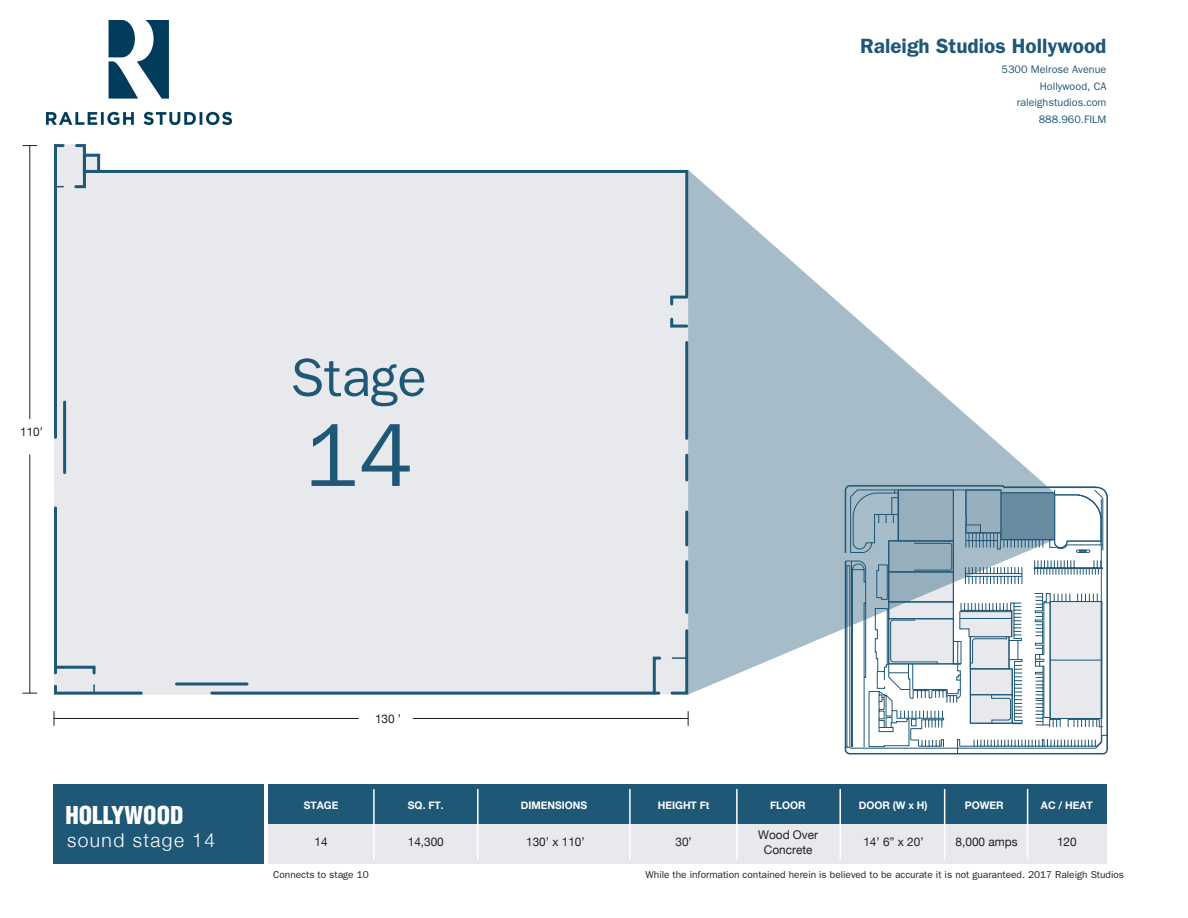
<style>
.page{position:relative;width:1188px;height:918px;background:#fff}
.page>*{position:absolute;margin:0;border:0;box-sizing:border-box;transform-origin:0 0}
.t1{font:90px "Franklin Gothic";color:#1f5776}
.t2{font:54px "Franklin Gothic";color:#1f5776}
.t3{font:900 condensed 24px "Helvetica";color:#fff}
.t4{font:600 20.7px "Franklin Gothic";color:#1f5776}
.t5{font:300 19.2px "Helvetica Neue";letter-spacing:.075em;color:#fff}
.t6{font:12px/15px "Helvetica Neue";color:#231f20;text-align:center}
.t7{font:10.8px/16.5px "Franklin Gothic";color:#1f5776;text-align:right}
.t8{font:700 10.5px "Helvetica Neue";color:#fff}
.t9{font:10.05px "Franklin Gothic";color:#231f20}
</style>
<div class="page">
<div style="left:269px;top:785px;width:838px;height:79px;background:#e7e9ed"></div>
<div style="left:269px;top:785px;width:838px;height:39px;background:#1f5777"></div>
<div style="left:53px;top:785px;width:211px;height:79px;background:#1f5777"></div>
<hr style="left:629px;top:789px;width:2px;height:71px;background:#fff">
<hr style="left:373px;top:789px;width:2px;height:71px;background:#fff">
<hr style="left:1027px;top:789px;width:1px;height:71px;background:#fff">
<hr style="left:839px;top:789px;width:2px;height:71px;background:#fff">
<hr style="left:944px;top:789px;width:1px;height:71px;background:#fff">
<hr style="left:736px;top:789px;width:2px;height:71px;background:#fff">
<hr style="left:477px;top:789px;width:2px;height:71px;background:#fff">
<svg style="left:844px;top:486px;width:264px;height:268px"></svg>
<svg style="left:869px;top:593px;width:192px;height:154px"></svg>
<svg style="left:690px;top:171px;width:365px;height:523px;fill:#a6bcc8"></svg>
<div style="left:54px;top:483px;width:636px;height:212px;background:#e7e9ed"></div>
<svg style="left:651px;top:655px;width:12px;height:40px"></svg>
<svg style="left:669px;top:628px;width:21px;height:67px"></svg>
<svg style="left:54px;top:664px;width:43px;height:12px"></svg>
<svg style="left:93px;top:685px;width:2px;height:8px"></svg>
<svg style="left:54px;top:144px;width:636px;height:339px;background:#e6e8ec"></svg>
<svg style="left:73px;top:168px;width:14px;height:22px"></svg>
<div style="left:83px;top:154px;width:17px;height:19px;border:3px solid #1f5777"></div>
<svg style="left:669px;top:294px;width:21px;height:35px"></svg>
<div style="left:1001px;top:493px;width:54px;height:47px;background:#678ca0"></div>
<hr style="left:54px;top:718px;width:305px;height:1px;background:#231f20">
<svg style="left:54px;top:711px;width:1px;height:15px"></svg>
<hr style="left:413px;top:718px;width:275px;height:1px;background:#231f20">
<svg style="left:688px;top:711px;width:1px;height:15px"></svg>
<hr style="left:29px;top:146px;width:1px;height:273px;background:#231f20">
<svg style="left:23px;top:145px;width:14px;height:1px"></svg>
<hr style="left:29px;top:455px;width:1px;height:238px;background:#231f20">
<svg style="left:23px;top:693px;width:14px;height:1px"></svg>
<img style="left:46px;top:21px;width:185px;height:103px">
<p class="t4" style="left:860px;top:34px;width:248px">Raleigh Studios Hollywood</p>
<p class="t7" style="left:1002px;top:61px;width:106px">5300 Melrose Avenue<br>Hollywood, CA raleighstudios.com<br>888.960.FILM</p>
<p class="t6" style="left:20px;top:424px;width:24px">110’</p>
<p class="t2" style="left:291px;top:347px;width:138px">Stage</p>
<p class="t1" style="left:305px;top:404px;width:109px">14</p>
<p class="t3" style="left:66px;top:801px;width:119px">HOLLYWOOD</p>
<p class="t5" style="left:67px;top:828px;width:150px">sound stage 14</p>
<p class="t6" style="left:375px;top:711px;width:28px">130 ’</p>
<p class="t8" style="left:408px;top:798px;width:37px">SQ. FT.</p>
<p class="t6" style="left:408px;top:834px;width:38px">14,300</p>
<p class="t6" style="left:526px;top:834px;width:60px">130’ x 110’</p>
<p class="t8" style="left:304px;top:799px;width:36px">STAGE</p>
<p class="t8" style="left:521px;top:799px;width:68px">DIMENSIONS</p>
<p class="t6" style="left:315px;top:834px;width:15px">14</p>
<p class="t8" style="left:658px;top:799px;width:53px">HEIGHT Ft</p>
<p class="t8" style="left:1041px;top:798px;width:53px">AC / HEAT</p>
<p class="t6" style="left:676px;top:834px;width:18px">30’</p>
<p class="t6" style="left:863px;top:834px;width:62px">14’ 6” x 20’</p>
<p class="t6" style="left:956px;top:834px;width:64px">8,000 amps</p>
<p class="t8" style="left:770px;top:798px;width:37px">FLOOR</p>
<p class="t8" style="left:859px;top:799px;width:70px">DOOR (W x H)</p>
<p class="t8" style="left:965px;top:799px;width:40px">POWER</p>
<p class="t6" style="left:758px;top:827px;width:61px">Wood Over<br>Concrete</p>
<p class="t6" style="left:1057px;top:834px;width:21px">120</p>
<p class="t9" style="left:273px;top:868px;width:97px">Connects to stage 10</p>
<p class="t9" style="left:646px;top:868px;width:480px">While the information contained herein is believed to be accurate it is not guaranteed. 2017 Raleigh Studios</p>
</div>
